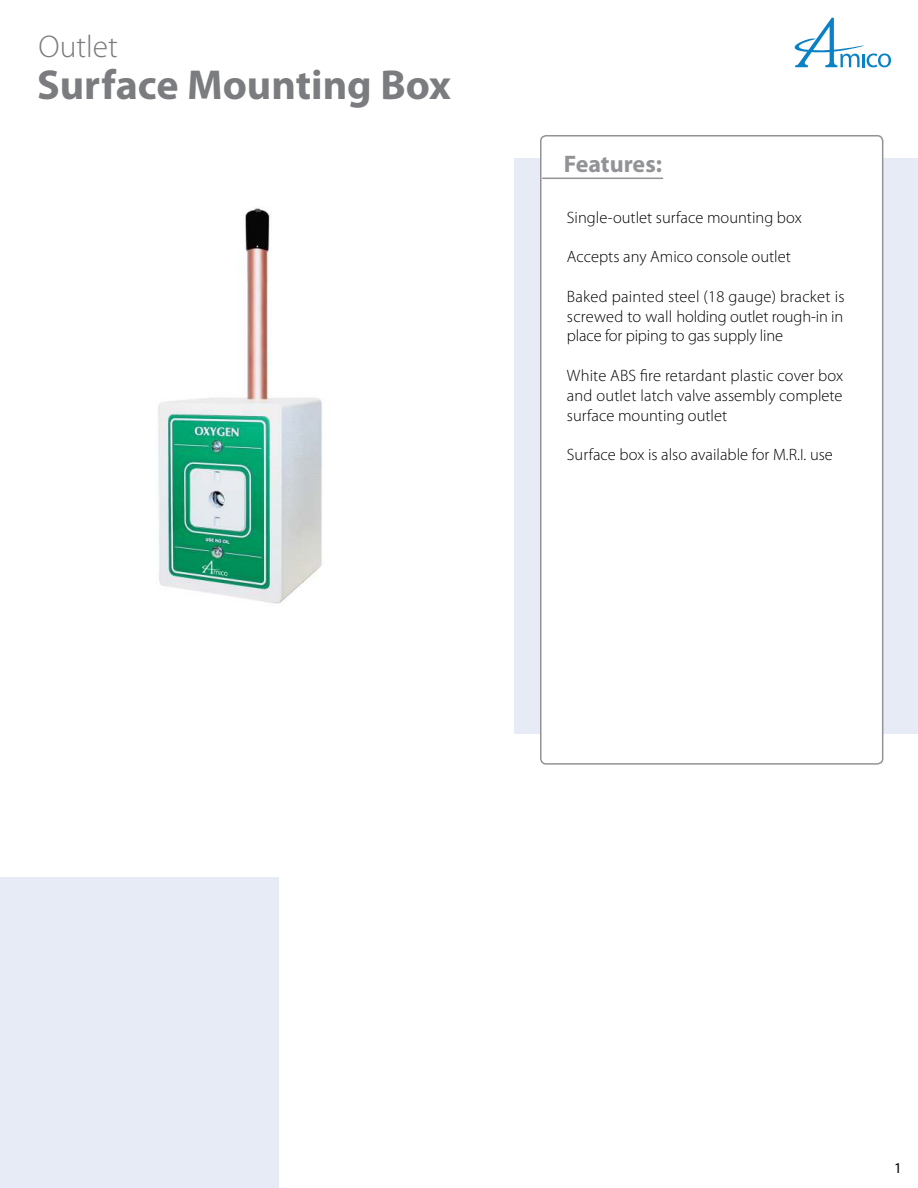
<style>
.page{position:relative;width:918px;height:1188px;background:#fff}
.page>*{position:absolute;margin:0;border:0;box-sizing:border-box;transform-origin:0 0}
.t1{font:700 42px "Myriad Pro";color:#7b7c7f}
.t2{font:300 31.5px "Myriad Pro";color:#7b7c7f}
.t3{font:700 24px "Myriad Pro";color:#919396}
.t4{font:300 16.5px/19.8px "Myriad Pro";color:#000;text-align:justify}
.t5{font:15px "Myriad Pro";color:#000}
</style>
<div class="page">
<div style="left:0;top:877px;width:279px;height:311px;background:#e6ebf6"></div>
<div style="left:514px;top:158px;width:404px;height:576px;background:#e6ebf6"></div>
<svg style="left:794px;top:18px;width:97px;height:49px"></svg>
<div style="left:541px;top:136px;width:342px;height:628px;background:#fff;border-radius:5px"></div>
<hr style="left:542px;top:178px;width:121px;height:1px;background:#919396">
<img style="left:158px;top:208px;width:164px;height:396px">
<h2 class="t2" style="left:39px;top:35px;width:81px">Outlet</h2>
<h1 class="t1" style="left:37px;top:69px;width:415px">Surface Mounting Box</h1>
<h3 class="t3" style="left:564px;top:155px;width:100px">Features:</h3>
<p class="t4" style="left:567px;top:209px;width:236px">Single-outlet surface mounting box</p>
<p class="t4" style="left:567px;top:248px;width:225px">Accepts any Amico console outlet</p>
<p class="t4" style="left:567px;top:288px;width:279px">Baked painted steel (18 gauge) bracket is screwed to wall holding outlet rough-in in place for piping to gas supply line</p>
<p class="t4" style="left:567px;top:367px;width:278px">White ABS re retardant plastic cover box and outlet latch valve assembly complete surface mounting outlet</p>
<p class="t4" style="left:567px;top:446px;width:267px">Surface box is also available for M.R.I. use</p>
<p class="t5" style="left:894px;top:1162px;width:9px">1</p>
</div>
